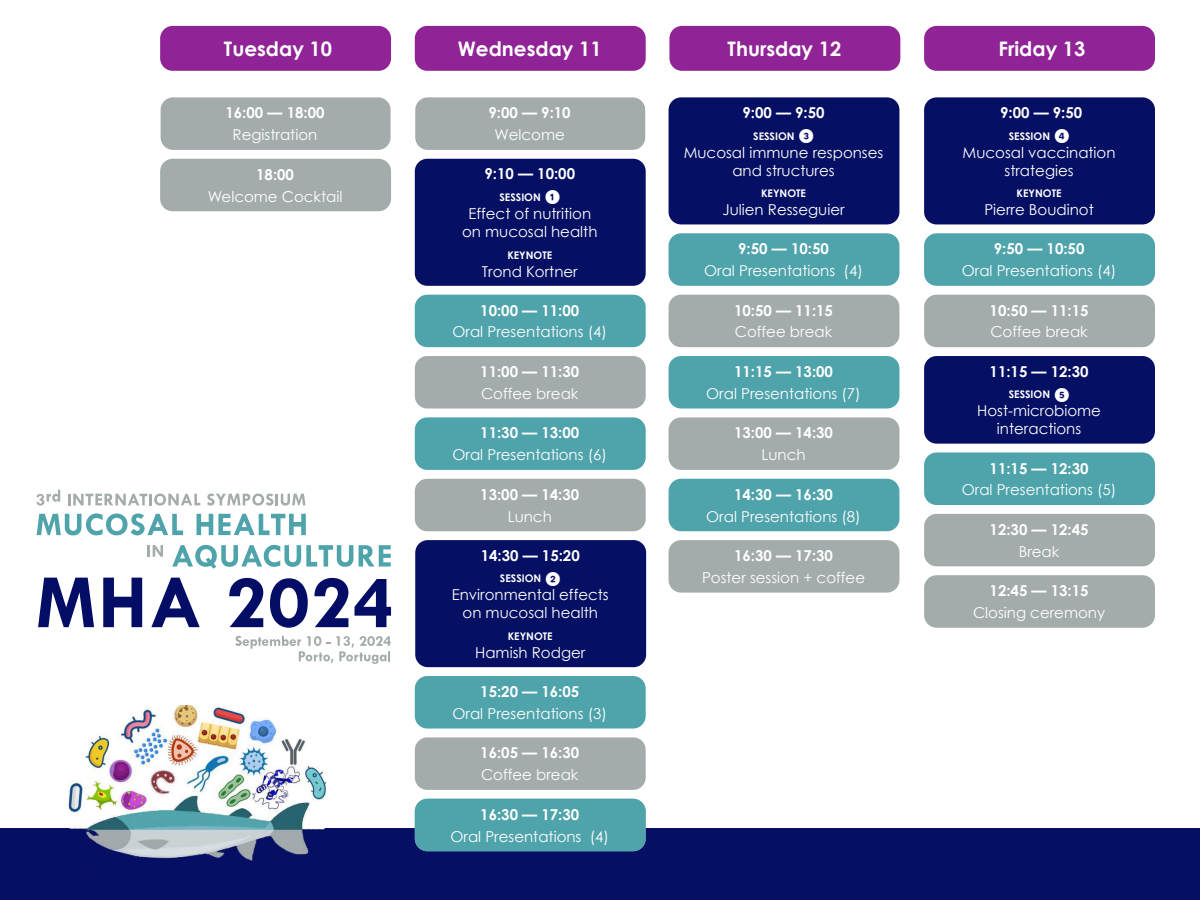
<style>
.page{position:relative;width:1200px;height:900px;background:#fff}
.page>*{position:absolute;margin:0;border:0;box-sizing:border-box;transform-origin:0 0}
.t1{font:700 20px "Century Gothic";color:#fff}
.t2{font:15px/18px "Century Gothic";color:#fff;text-align:center}
.t3{font:700 15px "Century Gothic";color:#fff}
.t4{font:15px "Century Gothic Pro";color:#fff}
.t5{font:700 10.5px "Century Gothic";color:#fff}
.s1{font-family:"Nort";font-size:15px}
</style>
<div class="page">
<div style="left:0;top:828px;width:1200px;height:72px;background:#050f63"></div>
<img style="left:68px;top:705px;width:258px;height:195px">
<svg style="left:36px;top:490px;width:24px;height:16px"></svg>
<svg style="left:68px;top:494px;width:132px;height:12px"></svg>
<svg style="left:207px;top:494px;width:98px;height:12px"></svg>
<svg style="left:235px;top:636px;width:156px;height:28px"></svg>
<svg style="left:148px;top:545px;width:15px;height:12px"></svg>
<svg style="left:37px;top:513px;width:146px;height:22px"></svg>
<svg style="left:197px;top:514px;width:109px;height:21px"></svg>
<svg style="left:38px;top:578px;width:56px;height:49px"></svg>
<svg style="left:103px;top:578px;width:39px;height:49px"></svg>
<svg style="left:151px;top:578px;width:49px;height:49px"></svg>
<svg style="left:229px;top:578px;width:34px;height:49px"></svg>
<svg style="left:270px;top:578px;width:38px;height:50px"></svg>
<svg style="left:314px;top:578px;width:34px;height:49px"></svg>
<svg style="left:355px;top:579px;width:36px;height:48px"></svg>
<svg style="left:172px;top:545px;width:181px;height:24px"></svg>
<svg style="left:359px;top:545px;width:32px;height:22px"></svg>
<div style="left:161px;top:97px;width:230px;height:53px;background:#a3abab;border-radius:12px"></div>
<div style="left:160px;top:159px;width:231px;height:52px;background:#a3abab;border-radius:12px"></div>
<div style="left:160px;top:26px;width:231px;height:45px;background:#902395;border-radius:12px"></div>
<div style="left:415px;top:97px;width:230px;height:53px;background:#a3abab;border-radius:12px"></div>
<div style="left:415px;top:159px;width:231px;height:127px;background:#050f63;border-radius:12px"></div>
<div style="left:669px;top:97px;width:230px;height:127px;background:#050f63;border-radius:12px"></div>
<div style="left:924px;top:97px;width:231px;height:127px;background:#050f63;border-radius:12px"></div>
<div style="left:415px;top:295px;width:231px;height:52px;background:#4fa3ab;border-radius:12px"></div>
<div style="left:669px;top:233px;width:230px;height:53px;background:#4fa3ab;border-radius:12px"></div>
<div style="left:924px;top:233px;width:231px;height:53px;background:#4fa3ab;border-radius:12px"></div>
<div style="left:415px;top:479px;width:231px;height:52px;background:#a3abab;border-radius:12px"></div>
<div style="left:669px;top:417px;width:230px;height:53px;background:#a3abab;border-radius:12px"></div>
<div style="left:415px;top:356px;width:231px;height:53px;background:#a3abab;border-radius:12px"></div>
<div style="left:669px;top:295px;width:230px;height:52px;background:#a3abab;border-radius:12px"></div>
<div style="left:924px;top:295px;width:231px;height:52px;background:#a3abab;border-radius:12px"></div>
<div style="left:415px;top:540px;width:231px;height:127px;background:#050f63;border-radius:12px"></div>
<div style="left:415px;top:737px;width:231px;height:53px;background:#a3abab;border-radius:12px"></div>
<div style="left:669px;top:540px;width:230px;height:53px;background:#a3abab;border-radius:12px"></div>
<div style="left:924px;top:514px;width:231px;height:52px;background:#a3abab;border-radius:12px"></div>
<div style="left:924px;top:575px;width:231px;height:53px;background:#a3abab;border-radius:12px"></div>
<div style="left:415px;top:417px;width:231px;height:53px;background:#4fa3ab;border-radius:12px"></div>
<div style="left:669px;top:356px;width:230px;height:53px;background:#4fa3ab;border-radius:12px"></div>
<div style="left:924px;top:356px;width:231px;height:88px;background:#050f63;border-radius:12px"></div>
<div style="left:415px;top:676px;width:231px;height:53px;background:#4fa3ab;border-radius:12px"></div>
<div style="left:669px;top:479px;width:230px;height:52px;background:#4fa3ab;border-radius:12px"></div>
<div style="left:924px;top:452px;width:231px;height:53px;background:#4fa3ab;border-radius:12px"></div>
<div style="left:415px;top:799px;width:231px;height:52px;background:#4fa3ab;border-radius:12px"></div>
<div style="left:415px;top:26px;width:231px;height:45px;background:#902395;border-radius:12px"></div>
<div style="left:669px;top:26px;width:231px;height:45px;background:#902395;border-radius:12px"></div>
<div style="left:924px;top:26px;width:231px;height:45px;background:#902395;border-radius:12px"></div>
<p class="t1" style="left:224px;top:33px;width:110px">Tuesday 10</p>
<p class="t3" style="left:225px;top:102px;width:100px">16:00 — 18:00</p>
<p class="t4" style="left:233px;top:126px;width:86px">Registration</p>
<p class="t3" style="left:256px;top:163px;width:39px">18:00</p>
<p class="t4" style="left:208px;top:187px;width:136px">Welcome Cocktail</p>
<p class="t1" style="left:458px;top:33px;width:145px">Wednesday 11</p>
<p class="t1" style="left:728px;top:33px;width:115px">Thursday 12</p>
<p class="t1" style="left:999px;top:33px;width:88px">Friday 13</p>
<p class="t3" style="left:489px;top:102px;width:84px">9:00 — 9:10</p>
<p class="t2" style="left:494px;top:125px;width:72px">Welcome</p>
<p class="t3" style="left:485px;top:162px;width:92px">9:10 — 10:00</p>
<p class="t5" style="left:500px;top:189px;width:62px">SESSION <span class="s1">❶</span></p>
<p class="t2" style="left:462px;top:204px;width:137px">Effect of nutrition on mucosal health</p>
<p class="t5" style="left:507px;top:247px;width:46px">KEYNOTE</p>
<p class="t2" style="left:482px;top:262px;width:98px">Trond Kortner</p>
<p class="t3" style="left:480px;top:299px;width:100px">10:00 — 11:00</p>
<p class="t2" style="left:453px;top:323px;width:156px">Oral Presentations (4)</p>
<p class="t3" style="left:480px;top:360px;width:100px">11:00 — 11:30</p>
<p class="t2" style="left:481px;top:384px;width:99px">Coffee break</p>
<p class="t3" style="left:480px;top:422px;width:100px">11:30 — 13:00</p>
<p class="t2" style="left:453px;top:445px;width:156px">Oral Presentations (6)</p>
<p class="t3" style="left:480px;top:483px;width:100px">13:00 — 14:30</p>
<p class="t2" style="left:508px;top:507px;width:46px">Lunch</p>
<p class="t3" style="left:481px;top:544px;width:100px">14:30 — 15:20</p>
<p class="t5" style="left:500px;top:570px;width:62px">SESSION <span class="s1">❷</span></p>
<p class="t2" style="left:452px;top:586px;width:158px">Environmental effects on mucosal health</p>
<p class="t5" style="left:508px;top:628px;width:46px">KEYNOTE</p>
<p class="t2" style="left:475px;top:643px;width:112px">Hamish Rodger</p>
<p class="t3" style="left:480px;top:680px;width:100px">15:20 — 16:05</p>
<p class="t2" style="left:453px;top:704px;width:156px">Oral Presentations (3)</p>
<p class="t3" style="left:480px;top:742px;width:100px">16:05 — 16:30</p>
<p class="t2" style="left:481px;top:765px;width:99px">Coffee break</p>
<p class="t3" style="left:480px;top:803px;width:100px">16:30 — 17:30</p>
<p class="t2" style="left:450px;top:827px;width:160px">Oral Presentations (4)</p>
<p class="t3" style="left:488px;top:803px;width:86px">16: 5•16:30</p>
<p class="t2" style="left:481px;top:827px;width:99px">Coff e break</p>
<p class="t3" style="left:742px;top:101px;width:84px">9:00 — 9:50</p>
<p class="t5" style="left:753px;top:128px;width:62px">SESSION <span class="s1">❸</span></p>
<p class="t2" style="left:684px;top:143px;width:201px">Mucosal immune responses and structures</p>
<p class="t5" style="left:761px;top:186px;width:46px">KEYNOTE</p>
<p class="t2" style="left:722px;top:201px;width:124px">Julien Resseguier</p>
<p class="t3" style="left:738px;top:237px;width:92px">9:50 — 10:50</p>
<p class="t2" style="left:704px;top:261px;width:160px">Oral Presentations (4)</p>
<p class="t3" style="left:734px;top:299px;width:100px">10:50 — 11:15</p>
<p class="t2" style="left:735px;top:323px;width:99px">Coffee break</p>
<p class="t3" style="left:734px;top:360px;width:100px">11:15 — 13:00</p>
<p class="t2" style="left:706px;top:384px;width:156px">Oral Presentations (7)</p>
<p class="t3" style="left:734px;top:422px;width:100px">13:00 — 14:30</p>
<p class="t2" style="left:762px;top:445px;width:46px">Lunch</p>
<p class="t3" style="left:734px;top:483px;width:100px">14:30 — 16:30</p>
<p class="t2" style="left:706px;top:507px;width:156px">Oral Presentations (8)</p>
<p class="t3" style="left:734px;top:544px;width:100px">16:30 — 17:30</p>
<p class="t2" style="left:702px;top:568px;width:165px">Poster session + coffee</p>
<p class="t3" style="left:1000px;top:101px;width:84px">9:00 — 9:50</p>
<p class="t5" style="left:1009px;top:128px;width:62px">SESSION <span class="s1">❹</span></p>
<p class="t2" style="left:963px;top:143px;width:155px">Mucosal vaccination strategies</p>
<p class="t5" style="left:1017px;top:186px;width:46px">KEYNOTE</p>
<p class="t2" style="left:984px;top:201px;width:111px">Pierre Boudinot</p>
<p class="t3" style="left:994px;top:237px;width:92px">9:50 — 10:50</p>
<p class="t2" style="left:962px;top:261px;width:156px">Oral Presentations (4)</p>
<p class="t3" style="left:990px;top:299px;width:100px">10:50 — 11:15</p>
<p class="t2" style="left:990px;top:323px;width:99px">Coffee break</p>
<p class="t3" style="left:990px;top:360px;width:100px">11:15 — 12:30</p>
<p class="t5" style="left:1009px;top:387px;width:62px">SESSION <span class="s1">❺</span></p>
<p class="t2" style="left:977px;top:402px;width:125px">Host-microbiome interactions</p>
<p class="t3" style="left:990px;top:457px;width:100px">11:15 — 12:30</p>
<p class="t2" style="left:962px;top:481px;width:156px">Oral Presentations (5)</p>
<p class="t3" style="left:990px;top:518px;width:100px">12:30 — 12:45</p>
<p class="t2" style="left:1019px;top:542px;width:42px">Break</p>
<p class="t3" style="left:990px;top:579px;width:100px">12:45 — 13:15</p>
<p class="t2" style="left:973px;top:603px;width:134px">Closing ceremony</p>
</div>
